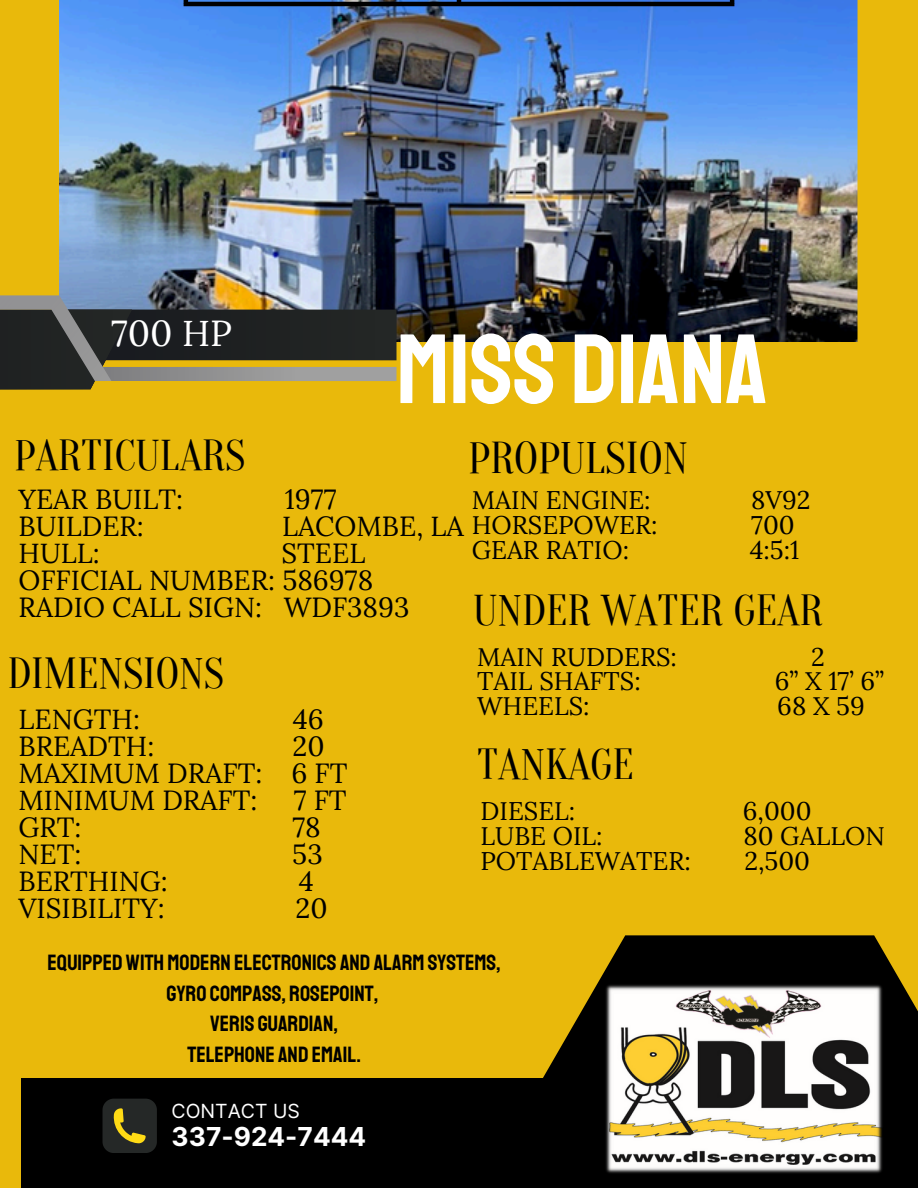
<style>
.page{position:relative;width:918px;height:1188px;background:#e9b90b}
.page>*{position:absolute;margin:0;border:0;box-sizing:border-box;transform-origin:0 0}
.t1{font:98.55px "Staatliches";color:#fff}
.t2{font:43.65px "Oranienbaum";color:#000}
.t3{font:42.45px "Oranienbaum";color:#000}
.t4{font:36.15px "Lora";color:#fff}
.t5{font:27.6px/27px "Lora";color:#000}
.t6{font:700 26.1px "Inter";color:#fff}
.t7{font:25.5px/24.9px "Lora";color:#000}
.t8{font:22.35px/30.8px "Staatliches";color:#000;text-align:center}
.t9{font:19.5px "Inter";color:#fff}
.s1{font-size:27.6px}
</style>
<div class="page">
<img style="left:59px;top:0;width:799px;height:342px">
<svg style="left:0;top:295px;width:397px;height:94px;background:#55523e"></svg>
<div style="left:21px;top:1079px;width:871px;height:109px;background:#000"></div>
<svg style="left:501px;top:935px;width:417px;height:253px;fill:#000"></svg>
<svg style="left:103px;top:1099px;width:54px;height:54px;background:#3e3c23"></svg>
<hr style="left:184px;top:0;width:550px;height:1px;background:#000">
<hr style="left:184px;top:2px;width:550px;height:4px;background:#000">
<img style="left:605px;top:984px;width:279px;height:190px">
<h6 class="t4" style="left:111px;top:310px;width:122px">700 HP</h6>
<h4 class="t3" style="left:14px;top:432px;width:232px">PARTICULARS</h4>
<h3 class="t1" style="left:397px;top:309px;width:373px">MISS DIANA</h3>
<h2 class="t2" style="left:468px;top:434px;width:221px">PROPULSION</h2>
<h4 class="t5" style="left:19px;top:485px;width:166px">YEAR BUILT:</h4>
<h4 class="t5" style="left:285px;top:485px;width:53px">1977</h4>
<h4 class="t5" style="left:19px;top:512px;width:127px">BUILDER:</h4>
<h4 class="t7" style="left:282px;top:512px;width:377px"><span class="s1">LACOMBE, LA</span> HORSEPOWER:</h4>
<h4 class="t5" style="left:19px;top:539px;width:83px">HULL:</h4>
<h4 class="t7" style="left:472px;top:487px;width:180px">MAIN ENGINE:</h4>
<h4 class="t7" style="left:751px;top:487px;width:61px">8V92<br>700</h4>
<h4 class="t7" style="left:472px;top:537px;width:159px">GEAR RATIO:</h4>
<h4 class="t7" style="left:750px;top:537px;width:51px">4:5:1</h4>
<h4 class="t5" style="left:19px;top:539px;width:393px;text-indent:263px">STEEL<br>OFFICIAL NUMBER: 586978<br>RADIO CALL SIGN: WDF3893</h4>
<h4 class="t3" style="left:473px;top:587px;width:351px">UNDER WATER GEAR</h4>
<h4 class="t3" style="left:7px;top:650px;width:218px">DIMENSIONS</h4>
<h2 class="t5" style="left:19px;top:705px;width:123px">LENGTH:</h2>
<h2 class="t5" style="left:293px;top:705px;width:32px">46</h2>
<h2 class="t5" style="left:19px;top:732px;width:137px">BREADTH:</h2>
<h2 class="t5" style="left:19px;top:732px;width:330px;text-indent:274px">20<br>MAXIMUM DRAFT: 6 FT<br>MINIMUM DRAFT:</h2>
<h2 class="t5" style="left:294px;top:786px;width:54px">7 FT</h2>
<h2 class="t5" style="left:19px;top:813px;width:65px">GRT:</h2>
<h2 class="t5" style="left:292px;top:813px;width:30px">78</h2>
<h2 class="t5" style="left:19px;top:840px;width:64px">NET:</h2>
<h2 class="t5" style="left:292px;top:840px;width:32px">53</h2>
<h2 class="t5" style="left:19px;top:867px;width:151px">BERTHING:</h2>
<h2 class="t5" style="left:299px;top:867px;width:16px">4</h2>
<h2 class="t5" style="left:19px;top:894px;width:148px">VISIBILITY:</h2>
<h2 class="t5" style="left:296px;top:894px;width:34px">20</h2>
<p class="t7" style="left:477px;top:644px;width:201px">MAIN RUDDERS:</p>
<p class="t7" style="left:811px;top:644px;width:15px">2</p>
<p class="t7" style="left:477px;top:669px;width:165px">TAIL SHAFTS:</p>
<p class="t7" style="left:775px;top:669px;width:111px">6” X 17’ 6”</p>
<p class="t7" style="left:477px;top:694px;width:114px">WHEELS:</p>
<p class="t7" style="left:777px;top:694px;width:89px">68 X 59</p>
<h2 class="t3" style="left:477px;top:741px;width:158px">TANKAGE</h2>
<p class="t7" style="left:481px;top:798px;width:96px">DIESEL:</p>
<p class="t7" style="left:743px;top:798px;width:70px">6,000</p>
<p class="t7" style="left:481px;top:823px;width:124px">LUBE OIL:</p>
<p class="t7" style="left:743px;top:823px;width:143px">80 GALLON</p>
<p class="t7" style="left:481px;top:848px;width:212px">POTABLEWATER:</p>
<p class="t7" style="left:744px;top:848px;width:67px">2,500</p>
<h2 class="t8" style="left:48px;top:947px;width:455px">EQUIPPEDWITH MODERN ELECTRONICS AND ALARM SYSTEMS,<br>GYRO COMPASS, ROSEPOINT,<br>VERIS GUARDIAN,<br>TELEPHONE AND EMAIL.</h2>
<h2 class="t9" style="left:172px;top:1099px;width:130px">CONTACT US</h2>
<h1 class="t6" style="left:172px;top:1121px;width:196px">337-924-7444</h1>
</div>
